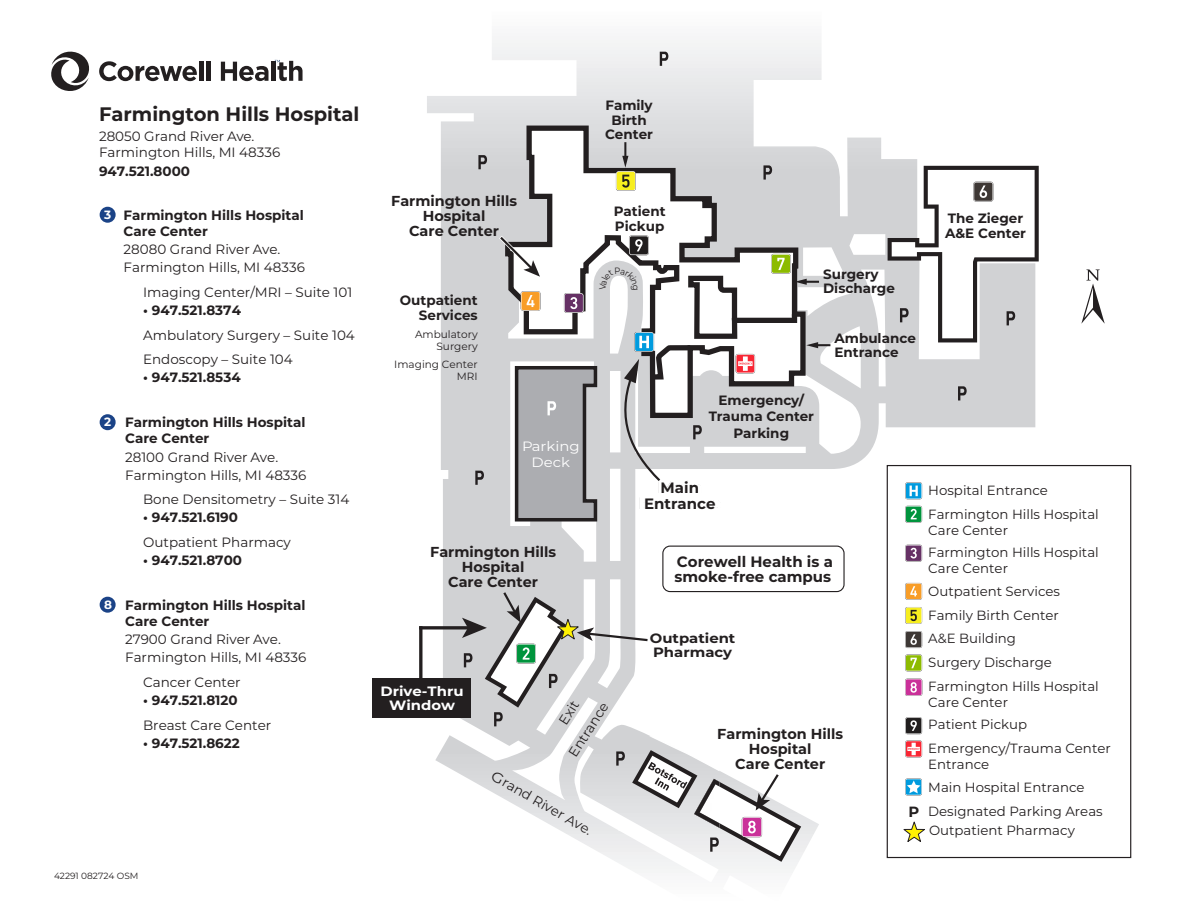
<style>
.page{position:relative;width:1188px;height:918px;background:#fff}
.page>*{position:absolute;margin:0;border:0;box-sizing:border-box;transform-origin:0 0}
.t1{font:700 19.5px "Montserrat";color:#231f20}
.t2{font:16.5px/15.9px "Montserrat";color:#231f20;text-align:center;scale:1.1 1}
.t3{font:700 15px/15.9px "Montserrat";color:#231f20;text-align:center}
.t4{font:700 14.85px "Montserrat";color:#231f20}
.t5{font:700 14.4px/15px "Montserrat";color:#231f20;text-align:center}
.t6{font:13.5px/18px "Montserrat";color:#231f20}
.t7{font:700 13.5px/16.2px "Montserrat";color:#231f20}
.t8{font:700 13.5px/14.1px "Montserrat";color:#231f20;scale:1.1 1}
.t9{font:700 13.5px/14.1px "Montserrat";color:#fff;text-align:center;scale:1.1 1}
.t10{font:13.5px/16.2px "Montserrat";color:#fff;text-align:center;scale:1.1 1}
.t11{font:13.35px/23.5px "Montserrat";color:#231f20}
.t12{font:10.5px/12px "Montserrat";color:#231f20;text-align:right}
.t13{font:9px "Montserrat";color:#231f20}
.s1{font-size:12px;color:#fff}
.s2{font-size:14.4px}
</style>
<div class="page">
<svg style="left:427px;top:40px;width:608px;height:833px"></svg>
<svg style="left:502px;top:123px;width:306px;height:19px"></svg>
<svg style="left:660px;top:52px;width:8px;height:14px"></svg>
<svg style="left:475px;top:471px;width:9px;height:14px"></svg>
<svg style="left:478px;top:155px;width:9px;height:14px"></svg>
<img style="left:619px;top:736px;width:100px;height:95px">
<svg style="left:616px;top:751px;width:9px;height:15px"></svg>
<svg style="left:632px;top:750px;width:169px;height:112px"></svg>
<svg style="left:423px;top:626px;width:39px;height:4px"></svg>
<svg style="left:419px;top:626px;width:4px;height:52px"></svg>
<div style="left:100px;top:207px;width:16px;height:16px;background:#1b4387;border-radius:50%"></div>
<div style="left:100px;top:414px;width:16px;height:16px;background:#1b4387;border-radius:50%"></div>
<div style="left:100px;top:597px;width:16px;height:16px;background:#1b4387;border-radius:50%"></div>
<svg style="left:1081px;top:269px;width:24px;height:55px"></svg>
<div style="left:887px;top:465px;width:244px;height:393px;border:1px solid #231f20"></div>
<svg style="left:905px;top:655px;width:17px;height:16px"></svg>
<svg style="left:905px;top:717px;width:17px;height:17px"></svg>
<svg style="left:905px;top:679px;width:17px;height:17px"></svg>
<svg style="left:905px;top:607px;width:17px;height:17px"></svg>
<svg style="left:905px;top:741px;width:17px;height:16px"></svg>
<svg style="left:905px;top:583px;width:17px;height:17px"></svg>
<svg style="left:905px;top:631px;width:17px;height:17px"></svg>
<svg style="left:905px;top:779px;width:17px;height:16px"></svg>
<svg style="left:902px;top:821px;width:25px;height:22px"></svg>
<svg style="left:462px;top:592px;width:186px;height:134px"></svg>
<div style="left:372px;top:678px;width:98px;height:40px;background:#231f20"></div>
<svg style="left:99px;top:61px;width:98px;height:20px"></svg>
<hr style="left:199px;top:61px;width:4px;height:20px;background:#231f20">
<hr style="left:207px;top:61px;width:4px;height:20px;background:#231f20">
<svg style="left:221px;top:62px;width:47px;height:19px"></svg>
<hr style="left:271px;top:61px;width:4px;height:20px;background:#231f20">
<svg style="left:51px;top:51px;width:39px;height:40px"></svg>
<svg style="left:275px;top:60px;width:28px;height:21px"></svg>
<svg style="left:498px;top:142px;width:541px;height:420px"></svg>
<h1 class="t1" style="left:99px;top:100px;width:262px">Farmington Hills Hospital</h1>
<p class="t6" style="left:99px;top:127px;width:183px;line-height:16.2px">28050 Grand River Ave.<br>Farmington Hills, MI 48336</p>
<p class="t7" style="left:99px;top:162px;width:93px">947.521.8000</p>
<p class="t7" style="left:124px;top:206px;width:182px;text-indent:-19px"><span class="s1">3</span> Farmington Hills Hospital<br>Care Center</p>
<p class="t6" style="left:124px;top:240px;width:183px">28080 Grand River Ave.<br>Farmington Hills, MI 48336</p>
<p class="t6" style="left:143px;top:283px;width:211px">Imaging Center/MRI – Suite 101</p>
<p class="t7" style="left:143px;top:301px;width:99px">• 947.521.8374</p>
<p class="t6" style="left:143px;top:322px;width:213px;line-height:24.8px">Ambulatory Surgery – Suite 104<br>Endoscopy – Suite 104</p>
<p class="t7" style="left:143px;top:369px;width:99px">• 947.521.8534</p>
<p class="t7" style="left:125px;top:414px;width:182px;text-indent:-21px"><span class="s1">2</span> Farmington Hills Hospital<br>Care Center</p>
<p class="t6" style="left:125px;top:447px;width:183px">28100 Grand River Ave.<br>Farmington Hills, MI 48336</p>
<p class="t6" style="left:143px;top:490px;width:208px">Bone Densitometry – Suite 314</p>
<p class="t7" style="left:143px;top:509px;width:96px">• 947.521.6190</p>
<p class="t6" style="left:143px;top:533px;width:149px">Outpatient Pharmacy</p>
<p class="t7" style="left:143px;top:552px;width:100px">• 947.521.8700</p>
<p class="t7" style="left:125px;top:596px;width:182px;text-indent:-21px"><span class="s1">8</span> Farmington Hills Hospital<br>Care Center</p>
<p class="t6" style="left:125px;top:630px;width:183px">27900 Grand River Ave.<br>Farmington Hills, MI 48336</p>
<p class="t6" style="left:143px;top:673px;width:99px">Cancer Center</p>
<p class="t7" style="left:143px;top:691px;width:96px">• 947.521.8120</p>
<p class="t6" style="left:143px;top:715px;width:130px">Breast Care Center</p>
<p class="t7" style="left:143px;top:734px;width:98px">• 947.521.8622</p>
<p class="t13" style="left:54px;top:870px;width:86px">42291 082724 OSM</p>
<p class="t7" style="left:605px;top:98px;width:49px;line-height:14.4px;text-align:center">Family<br>Birth<br>Center</p>
<p class="t5" style="left:391px;top:193px;width:127px">Farmington Hills<br>Hospital<br>Care Center</p>
<p class="t7" style="left:614px;top:203px;width:53px;line-height:14.7px">Patient<br>Pickup</p>
<p class="t7" style="left:945px;top:210px;width:82px;line-height:15px">The Zieger<br>A&amp;E Center</p>
<p class="t7" style="left:400px;top:292px;width:79px;line-height:15px;text-align:right">Outpatient<br>Services</p>
<p class="t12" style="left:415px;top:328px;width:64px">Ambulatory<br>Surgery</p>
<p class="t12" style="left:394px;top:358px;width:85px">Imaging Center<br>MRI</p>
<p class="t10" style="left:522px;top:437px;width:54px">Parking<br>Deck</p>
<p class="t5" style="left:430px;top:544px;width:127px">Farmington Hills<br>Hospital<br>Care Center</p>
<p class="t9" style="left:381px;top:683px;width:77px">Drive-Thru<br>Window</p>
<p class="t6" style="left:554px;top:718px;width:27px;rotate:-58deg">Exit</p>
<p class="t6" style="left:564px;top:751px;width:63px;rotate:-58deg">Entrance</p>
<p class="t6" style="left:497px;top:766px;width:115px;rotate:30deg"><span class="s2">G</span>rand River Ave.</p>
<p class="t7" style="left:823px;top:267px;width:73px;line-height:14.1px">Surgery<br>Discharge</p>
<p class="t7" style="left:835px;top:330px;width:83px;line-height:14.1px">Ambulance<br>Entrance</p>
<p class="t7" style="left:709px;top:391px;width:107px;text-align:center">Emergency/<br>Trauma Center<br>Parking</p>
<p class="t2" style="left:638px;top:479px;width:77px">Main<br>Entrance</p>
<p class="t3" style="left:644px;top:479px;width:73px">Main<br>Entrance</p>
<p class="t3" style="left:675px;top:553px;width:160px;line-height:15px;text-align:left">Corewell Health is a smoke-free campus</p>
<p class="t8" style="left:650px;top:631px;width:79px">Outpatient<br>Pharmacy</p>
<p class="t5" style="left:717px;top:726px;width:127px">Farmington Hills<br>Hospital<br>Care Center</p>
<p class="t4" style="left:908px;top:801px;width:12px">P</p>
<p class="t11" style="left:928px;top:478px;width:172px">Hospital Entrance<br>Farmington Hills Hospital</p>
<p class="t11" style="left:928px;top:518px;width:172px;line-height:22.6px">Care Center<br>Farmington Hills Hospital</p>
<p class="t11" style="left:928px;top:556px;width:172px">Care Center<br>Outpatient Services<br>Family Birth Center<br>A&amp;E Building<br>Surgery Discharge<br>Farmington Hills Hospital</p>
<p class="t11" style="left:928px;top:690px;width:184px">Care Center<br>Patient Pickup<br>Emergency/Trauma Center</p>
<p class="t11" style="left:928px;top:752px;width:176px">Entrance<br>Main Hospital Entrance<br>Designated Parking Areas</p>
<p class="t11" style="left:929px;top:818px;width:147px">Outpatient Pharmacy</p>
</div>
